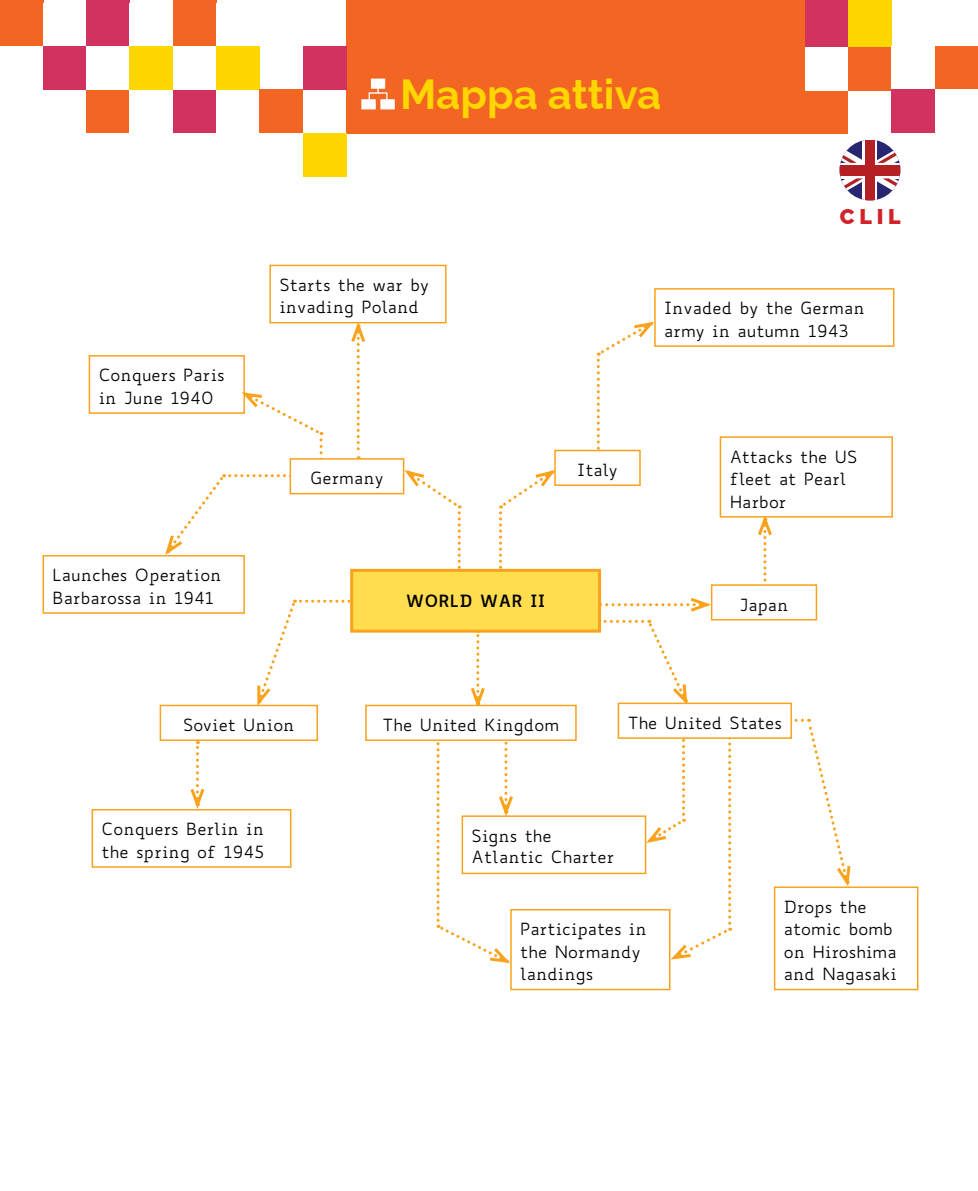
<style>
.page{position:relative;width:978px;height:1191px;background:#fff}
.page>*{position:absolute;margin:0;border:0;box-sizing:border-box;transform-origin:0 0}
.t1{font:700 42px "Raleway";color:#ffd600}
.t2{font:900 21.3px "Raleway";color:#d2232a}
.t3{font:16.5px/22.5px "Biancoenero";color:#000}
.t4{font:700 16.5px "Biancoenero";color:#000}
</style>
<div class="page">
<div style="left:346px;top:0;width:502px;height:133px;background:#f26522"></div>
<div style="left:805px;top:0;width:43px;height:48px;background:#d1325f"></div>
<div style="left:848px;top:0;width:43px;height:48px;background:#ffd600"></div>
<div style="left:805px;top:48px;width:43px;height:43px;background:#fff"></div>
<div style="left:848px;top:48px;width:43px;height:43px;background:#f26522"></div>
<div style="left:0;top:0;width:43px;height:46px;background:#f26522"></div>
<div style="left:43px;top:46px;width:44px;height:44px;background:#d1325f"></div>
<div style="left:87px;top:90px;width:43px;height:43px;background:#f26522"></div>
<div style="left:87px;top:0;width:43px;height:46px;background:#d1325f"></div>
<div style="left:130px;top:46px;width:43px;height:44px;background:#ffd600"></div>
<div style="left:173px;top:90px;width:43px;height:43px;background:#d1325f"></div>
<div style="left:173px;top:0;width:43px;height:46px;background:#f26522"></div>
<div style="left:216px;top:46px;width:44px;height:44px;background:#ffd600"></div>
<div style="left:260px;top:90px;width:43px;height:43px;background:#f26522"></div>
<div style="left:303px;top:46px;width:43px;height:43px;background:#d1325f"></div>
<div style="left:303px;top:133px;width:43px;height:43px;background:#ffd600"></div>
<div style="left:935px;top:46px;width:43px;height:44px;background:#f26522"></div>
<div style="left:891px;top:90px;width:44px;height:43px;background:#d1325f"></div>
<div style="left:361px;top:99px;width:15px;height:10px;background:#fff;border:1px solid #fff"></div>
<div style="left:380px;top:99px;width:15px;height:10px;background:#fff;border:1px solid #fff"></div>
<div style="left:369px;top:92px;width:19px;height:8px;border:1px solid #fff"></div>
<svg style="left:370px;top:78px;width:16px;height:15px"></svg>
<svg style="left:840px;top:140px;width:60px;height:60px"></svg>
<div style="left:865px;top:140px;width:9px;height:60px;background:#b52024"></div>
<div style="left:840px;top:166px;width:60px;height:10px;background:#b52024"></div>
<svg style="left:755px;top:517px;width:19px;height:65px"></svg>
<div style="left:654px;top:288px;width:240px;height:59px;border:2px solid #faa21b"></div>
<svg style="left:190px;top:741px;width:15px;height:68px"></svg>
<div style="left:269px;top:265px;width:178px;height:58px;border:2px solid #faa21b"></div>
<div style="left:711px;top:584px;width:106px;height:36px;border:2px solid #faa21b"></div>
<div style="left:160px;top:704px;width:158px;height:37px;border:2px solid #faa21b"></div>
<div style="left:720px;top:436px;width:173px;height:81px;border:2px solid #faa21b"></div>
<div style="left:89px;top:355px;width:156px;height:59px;border:2px solid #faa21b"></div>
<div style="left:43px;top:555px;width:202px;height:59px;border:2px solid #faa21b"></div>
<div style="left:92px;top:809px;width:199px;height:58px;border:2px solid #faa21b"></div>
<div style="left:462px;top:815px;width:184px;height:59px;border:2px solid #faa21b"></div>
<div style="left:510px;top:909px;width:160px;height:81px;border:2px solid #faa21b"></div>
<div style="left:774px;top:886px;width:144px;height:104px;border:2px solid #faa21b"></div>
<svg style="left:597px;top:319px;width:61px;height:131px"></svg>
<div style="left:554px;top:450px;width:87px;height:36px;border:2px solid #faa21b"></div>
<svg style="left:163px;top:317px;width:298px;height:393px"></svg>
<svg style="left:468px;top:632px;width:19px;height:72px"></svg>
<svg style="left:437px;top:741px;width:78px;height:224px"></svg>
<div style="left:366px;top:705px;width:210px;height:35px;background:#fff"></div>
<div style="left:365px;top:704px;width:212px;height:37px;border:2px solid #faa21b"></div>
<svg style="left:499px;top:467px;width:216px;height:241px"></svg>
<svg style="left:642px;top:718px;width:210px;height:243px"></svg>
<div style="left:618px;top:703px;width:173px;height:35px;background:#fff"></div>
<div style="left:618px;top:702px;width:174px;height:37px;border:2px solid #faa21b"></div>
<div style="left:352px;top:570px;width:248px;height:61px;background:#ffdd4f"></div>
<div style="left:350px;top:569px;width:251px;height:63px;border:3px solid #faa21b"></div>
<h1 class="t1" style="left:400px;top:61px;width:263px">Mappa attiva</h1>
<p class="t2" style="left:840px;top:199px;width:62px">CLIL</p>
<p class="t3" style="left:99px;top:364px;width:128px">Conquers Paris in June 1940</p>
<p class="t3" style="left:53px;top:563px;width:171px">Launches Operation<br>Barbarossa in 1941</p>
<p class="t3" style="left:279px;top:273px;width:151px">Starts the war by invading Poland</p>
<p class="t3" style="left:310px;top:467px;width:75px">Germany</p>
<p class="t3" style="left:577px;top:458px;width:42px">Italy</p>
<p class="t4" style="left:406px;top:586px;width:141px">WORLD WAR II</p>
<p class="t3" style="left:664px;top:297px;width:202px">Invaded by the German army in autumn 1943</p>
<p class="t3" style="left:730px;top:445px;width:129px">Attacks the US fleet at Pearl<br>Harbor</p>
<p class="t3" style="left:740px;top:593px;width:50px">Japan</p>
<p class="t3" style="left:183px;top:713px;width:113px">Soviet Union</p>
<p class="t3" style="left:383px;top:713px;width:178px">The United Kingdom</p>
<p class="t3" style="left:628px;top:711px;width:156px">The United States</p>
<p class="t3" style="left:102px;top:817px;width:164px">Conquers Berlin in the spring of 1945</p>
<p class="t3" style="left:472px;top:824px;width:144px;line-height:21.5px">Signs the<br>Atlantic Charter</p>
<p class="t3" style="left:520px;top:917px;width:128px">Participates in the Normandy landings</p>
<p class="t3" style="left:784px;top:895px;width:115px">Drops the atomic bomb on Hiroshima and Nagasaki</p>
</div>
